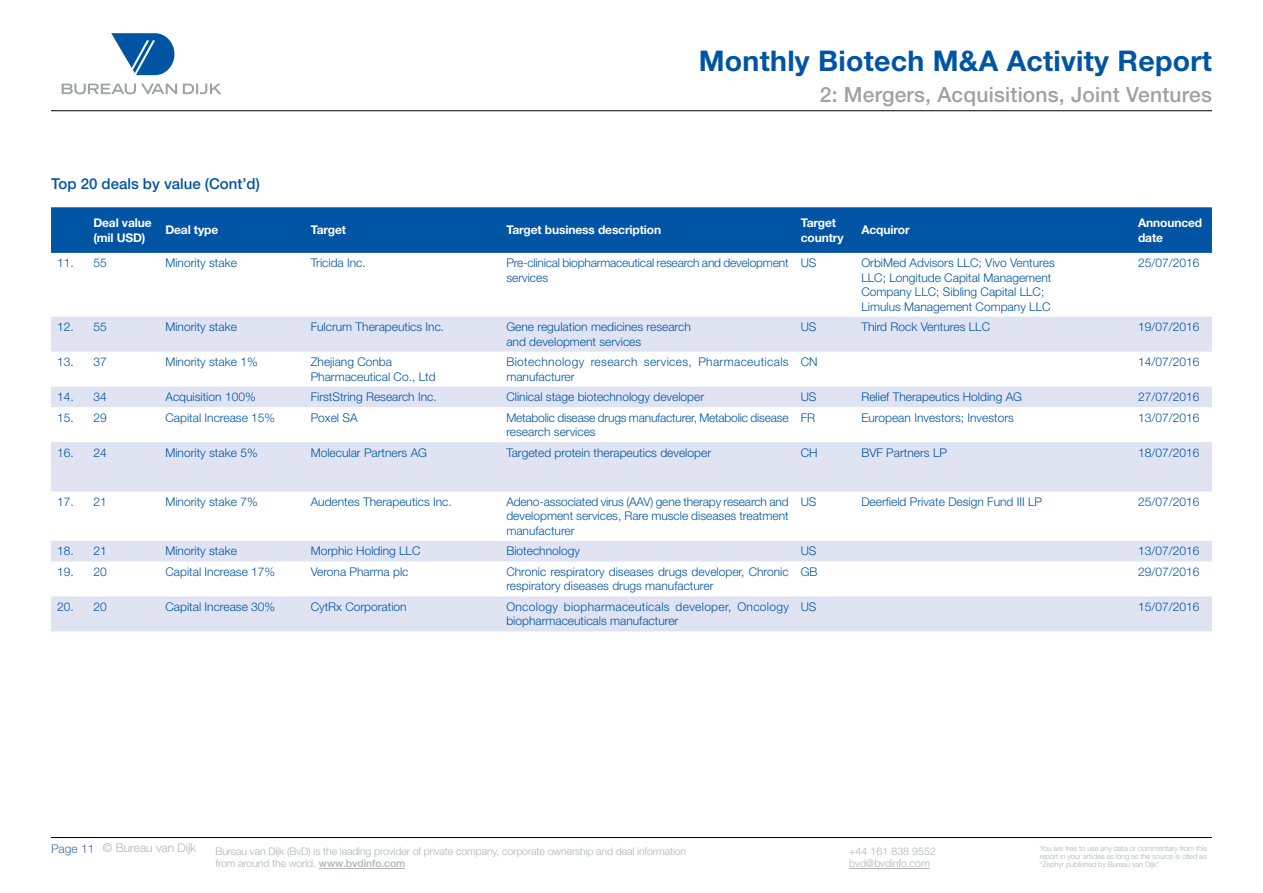
<style>
.page{position:relative;width:1263px;height:893px;background:#fff}
.page>*{position:absolute;margin:0;border:0;box-sizing:border-box;transform-origin:0 0}
.t1{font:700 28.5px "Helvetica Neue LTW1 G";letter-spacing:.01em;color:#0054a4}
.t2{font:500 21px "Helvetica Neue LTW1 G";letter-spacing:.01em;color:#9fa1a4}
.t3{font:500 15px "Helvetica Neue LTW1 G";color:#0054a4}
.t4{font:300 12px/14.4px "Helvetica Neue LT Std";color:#0054a4}
.t5{font:700 12px/14.4px "Helvetica Neue LTW1 G";letter-spacing:-.01em;color:#fff}
.t6{font:300 12px/14.4px "Helvetica Neue LT Std";letter-spacing:.025em;color:#0054a4}
.t7{font:300 12px/14.4px "Helvetica Neue LT Std";letter-spacing:.03em;color:#0054a4}
.t8{font:300 12px "Helvetica Neue LT Std";color:#b1b3b5}
.t9{font:300 10.5px/12.6px "Helvetica Neue LT Std";letter-spacing:-.01em;color:#b1b3b5}
.t10{font:300 7.5px/8.2px "Helvetica Neue LT Std";letter-spacing:-.015em;color:#b1b3b5;text-align:justify}
.s1{color:#3f6ab1}
.s2{font-family:"Helvetica Neue LTW1 G";font-weight:500}
</style>
<div class="page">
<hr style="left:319px;top:868px;width:86px;height:1px;background:#b1b3b5">
<hr style="left:849px;top:868px;width:81px;height:1px;background:#b1b3b5">
<svg style="left:62px;top:84px;width:159px;height:10px"></svg>
<svg style="left:111px;top:33px;width:63px;height:42px"></svg>
<hr style="left:51px;top:110px;width:1161px;height:1px;background:#000">
<hr style="left:51px;top:837px;width:1161px;height:1px;background:#000">
<div style="left:51px;top:207px;width:1161px;height:46px;background:#0054a4"></div>
<svg style="left:51px;top:317px;width:1161px;height:314px;fill:#e4e6f3"></svg>
<h1 class="t1" style="left:699px;top:43px;width:515px">Monthly Biotech M&amp;A Activity Report</h1>
<h2 class="t2" style="left:820px;top:82px;width:393px">2: Mergers, Acquisitions, Joint Ventures</h2>
<p class="t3" style="left:51px;top:175px;width:210px">Top 20 deals by value (Cont’d)</p>
<p class="t5" style="left:93px;top:216px;width:60px">Deal value (mil USD)</p>
<p class="t5" style="left:165px;top:223px;width:54px">Deal type</p>
<p class="t5" style="left:311px;top:223px;width:37px">Target</p>
<p class="t5" style="left:506px;top:223px;width:156px">Target business description</p>
<p class="t5" style="left:801px;top:216px;width:45px">Target country</p>
<p class="t5" style="left:861px;top:223px;width:50px">Acquiror</p>
<p class="t5" style="left:1138px;top:216px;width:66px">Announced date</p>
<p class="t4" style="left:57px;top:256px;width:51px">11. 55</p>
<p class="t4" style="left:165px;top:256px;width:73px">Minority stake</p>
<p class="t4" style="left:311px;top:256px;width:57px">Tricida Inc.</p>
<p class="t4" style="left:506px;top:256px;width:284px">Pre-clinical biopharmaceutical research and development services</p>
<p class="t4" style="left:801px;top:256px;width:17px">US</p>
<p class="t4" style="left:861px;top:256px;width:195px">OrbiMed Advisors LLC; Vivo Ventures LLC; Longitude Capital Management Company LLC; Sibling Capital LLC; Limulus Management Company LLC</p>
<p class="t4" style="left:1138px;top:256px;width:63px">25/07/2016</p>
<p class="t4" style="left:57px;top:319px;width:51px">12. 55</p>
<p class="t4" style="left:165px;top:319px;width:73px">Minority stake</p>
<p class="t4" style="left:311px;top:319px;width:135px">Fulcrum Therapeutics Inc.</p>
<p class="t4" style="left:506px;top:319px;width:186px">Gene regulation medicines research and development services</p>
<p class="t4" style="left:801px;top:319px;width:17px">US</p>
<p class="t4" style="left:861px;top:319px;width:130px">Third Rock Ventures LLC</p>
<p class="t4" style="left:1138px;top:319px;width:63px">19/07/2016</p>
<p class="t4" style="left:57px;top:354px;width:51px">13. 37</p>
<p class="t4" style="left:165px;top:354px;width:94px">Minority stake 1%</p>
<p class="t4" style="left:311px;top:354px;width:126px">Zhejiang Conba<br>Pharmaceutical Co., Ltd</p>
<p class="t7" style="left:506px;top:354px;width:284px">Biotechnology research services, Pharmaceuticals manufacturer</p>
<p class="t4" style="left:801px;top:354px;width:18px">CN</p>
<p class="t4" style="left:1138px;top:354px;width:63px">14/07/2016</p>
<p class="t4" style="left:57px;top:389px;width:51px">14. 34</p>
<p class="t4" style="left:165px;top:389px;width:92px">Acquisition 100%</p>
<p class="t4" style="left:311px;top:389px;width:128px">FirstString Research Inc.</p>
<p class="t4" style="left:506px;top:389px;width:199px">Clinical stage biotechnology developer</p>
<p class="t4" style="left:801px;top:389px;width:17px">US</p>
<p class="t4" style="left:861px;top:389px;width:162px">Relief Therapeutics Holding AG</p>
<p class="t4" style="left:1138px;top:389px;width:63px">27/07/2016</p>
<p class="t4" style="left:57px;top:410px;width:51px">15. 29</p>
<p class="t4" style="left:165px;top:410px;width:111px">Capital Increase 15%</p>
<p class="t4" style="left:311px;top:410px;width:48px">Poxel SA</p>
<p class="t4" style="left:506px;top:410px;width:284px">Metabolic disease drugs manufacturer, Metabolic disease research services</p>
<p class="t4" style="left:801px;top:410px;width:16px">FR</p>
<p class="t4" style="left:861px;top:410px;width:154px">European Investors; Investors</p>
<p class="t4" style="left:1138px;top:410px;width:63px">13/07/2016</p>
<p class="t4" style="left:57px;top:445px;width:51px">16. 24</p>
<p class="t4" style="left:165px;top:445px;width:94px">Minority stake 5%</p>
<p class="t4" style="left:311px;top:445px;width:118px">Molecular Partners AG</p>
<p class="t4" style="left:506px;top:445px;width:206px">Targeted protein therapeutics developer</p>
<p class="t4" style="left:801px;top:445px;width:18px">CH</p>
<p class="t4" style="left:861px;top:445px;width:87px">BVF Partners LP</p>
<p class="t4" style="left:1138px;top:445px;width:63px">18/07/2016</p>
<p class="t4" style="left:57px;top:494px;width:51px">17. 21</p>
<p class="t4" style="left:165px;top:494px;width:94px">Minority stake 7%</p>
<p class="t4" style="left:311px;top:494px;width:143px">Audentes Therapeutics Inc.</p>
<p class="t4" style="left:506px;top:494px;width:284px;text-align:justify">Adeno-associated virus (AAV) gene therapy research and development services, Rare muscle diseases treatment manufacturer</p>
<p class="t4" style="left:801px;top:494px;width:17px">US</p>
<p class="t4" style="left:861px;top:494px;width:182px">Deerfield Private Design Fund III LP</p>
<p class="t4" style="left:1138px;top:494px;width:63px">25/07/2016</p>
<p class="t4" style="left:57px;top:544px;width:51px">18. 21</p>
<p class="t4" style="left:165px;top:544px;width:73px">Minority stake</p>
<p class="t4" style="left:311px;top:544px;width:111px">Morphic Holding LLC</p>
<p class="t4" style="left:506px;top:544px;width:75px">Biotechnology</p>
<p class="t4" style="left:801px;top:544px;width:17px">US</p>
<p class="t4" style="left:1138px;top:544px;width:63px">13/07/2016</p>
<p class="t4" style="left:57px;top:564px;width:51px">19. 20</p>
<p class="t4" style="left:165px;top:564px;width:111px">Capital Increase 17%</p>
<p class="t4" style="left:311px;top:564px;width:99px">Verona Pharma plc</p>
<p class="t4" style="left:506px;top:564px;width:284px">Chronic respiratory diseases drugs developer, Chronic respiratory diseases drugs manufacturer</p>
<p class="t4" style="left:801px;top:564px;width:18px">GB</p>
<p class="t4" style="left:1138px;top:564px;width:63px">29/07/2016</p>
<p class="t4" style="left:57px;top:599px;width:51px">20. 20</p>
<p class="t4" style="left:165px;top:599px;width:111px">Capital Increase 30%</p>
<p class="t4" style="left:311px;top:599px;width:98px">CytRx Corporation</p>
<p class="t6" style="left:506px;top:599px;width:284px">Oncology biopharmaceuticals developer, Oncology biopharmaceuticals manufacturer</p>
<p class="t4" style="left:801px;top:599px;width:17px">US</p>
<p class="t4" style="left:1138px;top:599px;width:63px">15/07/2016</p>
<p class="t8" style="left:51px;top:840px;width:147px"><span class="s1">Page 11</span> © Bureau van Dijk</p>
<p class="t9" style="left:215px;top:845px;width:472px">Bureau van Dijk (BvD) is the leading provider of private company, corporate ownership and deal information from around the world. <span class="s2">www.bvdinfo.com</span></p>
<p class="t10" style="left:1040px;top:844px;width:169px">You are free to use any data or commentary from this report in your articles as long as the source is cited as “Zephyr published by Bureau van Dijk”</p>
<p class="t9" style="left:849px;top:845px;width:88px">+44 161 838 9552 bvd@bvdinfo.com</p>
</div>
